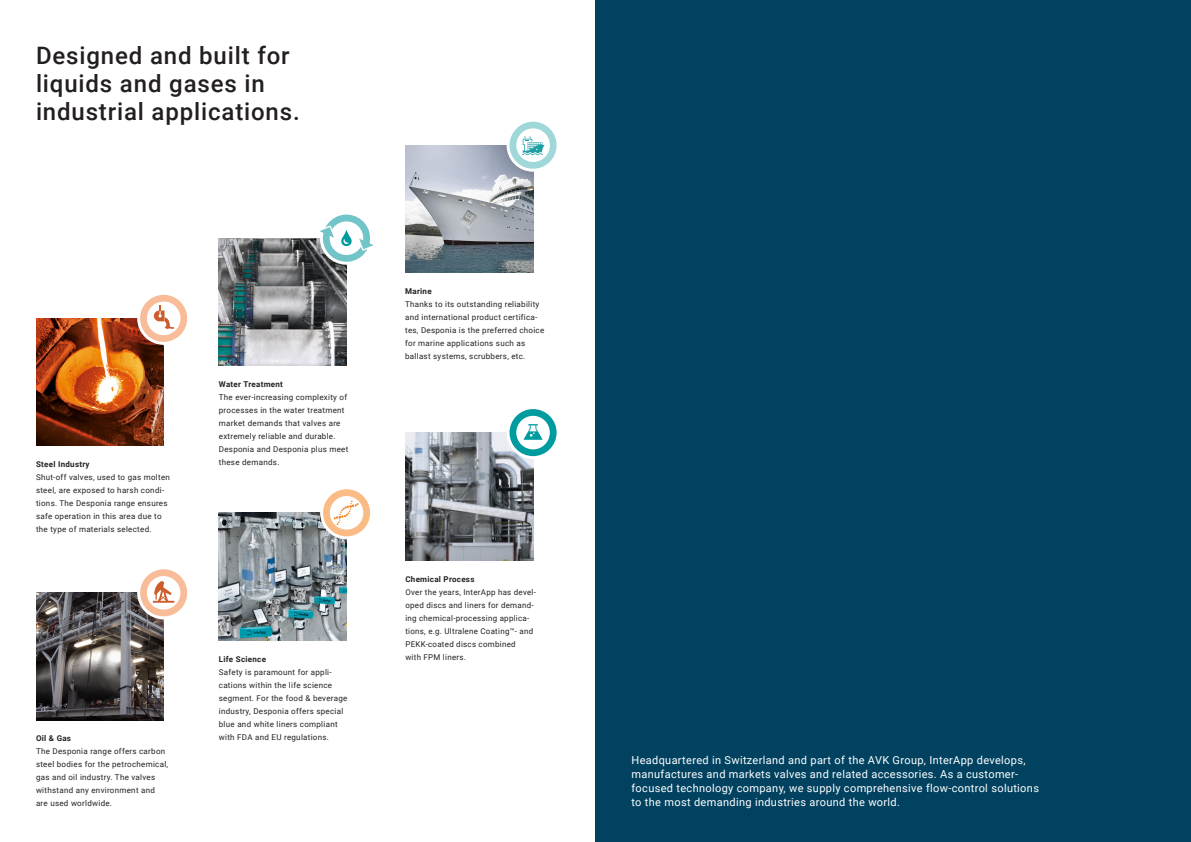
<style>
.page{position:relative;width:1191px;height:842px;background:#fff}
.page>*{position:absolute;margin:0;border:0;box-sizing:border-box;transform-origin:0 0}
.t1{font:500 24px/28px "Roboto";letter-spacing:.035em;color:#231f20}
.t2{font:11px/14px "Roboto";letter-spacing:.03em;color:#fff}
.t3{font:8px/13px "Roboto";letter-spacing:.035em;color:#231f20}
.t4{font:700 8px "Roboto";letter-spacing:.035em;color:#231f20}
</style>
<div class="page">
<div style="left:595px;top:0;width:596px;height:842px;background:#004260"></div>
<img style="left:405px;top:145px;width:128px;height:128px">
<svg style="left:506px;top:119px;width:53px;height:53px"></svg>
<svg style="left:509px;top:122px;width:47px;height:47px"></svg>
<img style="left:219px;top:238px;width:127px;height:128px">
<svg style="left:317px;top:214px;width:57px;height:51px"></svg>
<img style="left:36px;top:318px;width:128px;height:128px">
<div style="left:137px;top:292px;width:53px;height:53px;background:#fff;border-radius:50%"></div>
<svg style="left:140px;top:295px;width:47px;height:47px"></svg>
<img style="left:36px;top:593px;width:128px;height:127px">
<div style="left:137px;top:566px;width:53px;height:53px;background:#fff;border-radius:50%"></div>
<svg style="left:140px;top:569px;width:47px;height:47px"></svg>
<img style="left:219px;top:513px;width:127px;height:127px">
<div style="left:320px;top:486px;width:53px;height:53px;background:#fff;border-radius:50%"></div>
<div style="left:323px;top:489px;width:47px;height:47px;background:#fbbb85;border-radius:50%"></div>
<div style="left:330px;top:496px;width:33px;height:33px;background:#fff;border-radius:50%"></div>
<svg style="left:333px;top:500px;width:26px;height:25px"></svg>
<img style="left:405px;top:433px;width:128px;height:127px">
<svg style="left:506px;top:406px;width:53px;height:53px"></svg>
<div style="left:509px;top:409px;width:47px;height:47px;background:#009b9e;border-radius:50%"></div>
<div style="left:516px;top:416px;width:34px;height:33px;background:#fff;border-radius:50%"></div>
<svg style="left:523px;top:424px;width:19px;height:16px"></svg>
<h1 class="t1" style="left:36px;top:41px;width:265px">Designed and built for liquids and gases in industrial applications.</h1>
<p class="t4" style="left:36px;top:459px;width:55px">Steel Industry</p>
<p class="t3" style="left:36px;top:471px;width:135px">Shut-off valves, used to gas molten steel, are exposed to harsh condi&shy;tions. The Desponia range ensures safe operation in this area due to the type of materials selected.</p>
<p class="t4" style="left:36px;top:733px;width:37px">Oil &amp; Gas</p>
<p class="t3" style="left:36px;top:745px;width:134px">The Desponia range offers carbon steel bodies for the petrochemical, gas and oil industry. The valves withstand any environment and are used worldwide.</p>
<p class="t4" style="left:219px;top:379px;width:66px">Water Treatment</p>
<p class="t3" style="left:219px;top:391px;width:131px">The ever-increasing complexity of processes in the water treatment market demands that valves are extremely reliable and durable.<br>Desponia and Desponia plus meet these demands.</p>
<p class="t4" style="left:219px;top:653px;width:49px">Life Science</p>
<p class="t3" style="left:219px;top:665px;width:130px">Safety is paramount for appli&shy;cations within the life science segment. For the food &amp; beverage industry, Desponia offers special blue and white liners compliant with FDA and EU regulations.</p>
<p class="t4" style="left:405px;top:286px;width:28px">Marine</p>
<p class="t3" style="left:405px;top:298px;width:141px">Thanks to its outstanding reliability and international product certifica&shy;tes, Desponia is the preferred choice for marine applications such as ballast systems, scrubbers, etc.</p>
<p class="t4" style="left:405px;top:573px;width:71px">Chemical Process</p>
<p class="t3" style="left:405px;top:585px;width:132px">Over the years, InterApp has devel&shy;oped discs and liners for demand&shy;ing chemical-processing applica&shy;tions, e.g. Ultralene Coating™- and<br>PEKK-coated discs combined<br>with FPM liners.</p>
<p class="t2" style="left:631px;top:753px;width:409px">Headquartered in Switzerland and part of the AVK Group, InterApp develops, manufactures and markets valves and related accessories. As a customer&shy;focused technology company, we supply comprehensive flow-control solutions to the most demanding industries around the world.</p>
</div>
